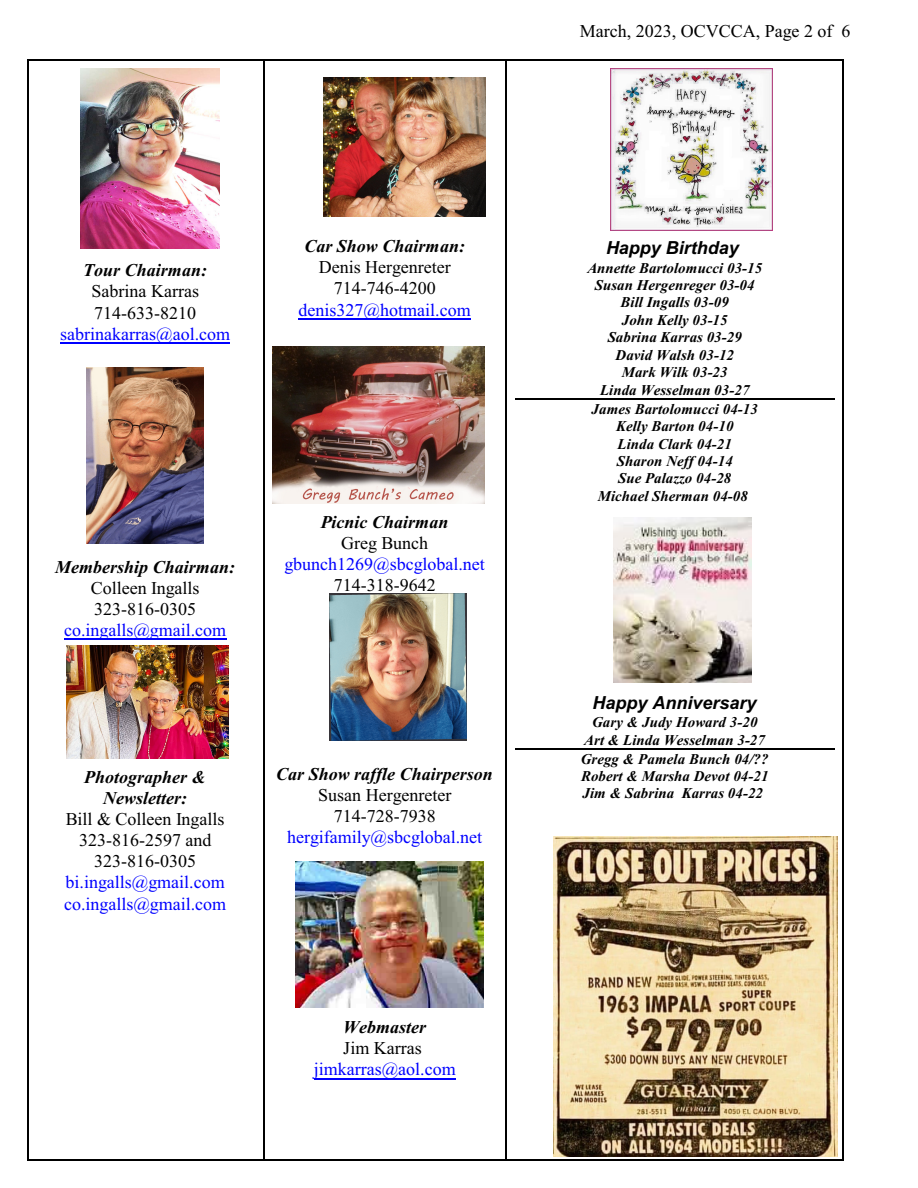
<style>
.page{position:relative;width:918px;height:1188px;background:#fff}
.page>*{position:absolute;margin:0;border:0;box-sizing:border-box;transform-origin:0 0}
.t1{font:18px/21.3px "Times New Roman";color:#000;text-align:center}
.t2{font:18px/21.3px "Times New Roman";color:#00f}
.t3{font:italic 700 18px/20.9px "Times New Roman";color:#000;text-align:center}
.t4{font:italic 700 18px "Arial";color:#000}
.t5{font:italic 700 15px/17.4px "Times New Roman";color:#000;text-align:center}
</style>
<div class="page">
<hr style="left:27px;top:60px;width:1px;height:1101px;background:#000">
<hr style="left:27px;top:60px;width:236px;height:1px;background:#000">
<hr style="left:27px;top:1160px;width:236px;height:1px;background:#000">
<hr style="left:263px;top:60px;width:2px;height:1101px;background:#000">
<hr style="left:505px;top:60px;width:1px;height:1101px;background:#000">
<hr style="left:263px;top:60px;width:243px;height:1px;background:#000">
<hr style="left:263px;top:1160px;width:243px;height:1px;background:#000">
<hr style="left:842px;top:60px;width:1px;height:1101px;background:#000">
<hr style="left:506px;top:60px;width:337px;height:1px;background:#000">
<hr style="left:506px;top:1160px;width:337px;height:1px;background:#000">
<img style="left:80px;top:69px;width:140px;height:179px">
<img style="left:87px;top:368px;width:117px;height:175px">
<img style="left:66px;top:645px;width:162px;height:113px">
<img style="left:323px;top:78px;width:162px;height:139px">
<img style="left:273px;top:346px;width:211px;height:157px">
<img style="left:329px;top:594px;width:137px;height:146px">
<img style="left:296px;top:861px;width:187px;height:147px">
<img style="left:610px;top:68px;width:162px;height:162px">
<img style="left:614px;top:517px;width:138px;height:166px">
<img style="left:554px;top:836px;width:284px;height:321px">
<hr style="left:60px;top:343px;width:170px;height:1px;background:#00f">
<hr style="left:64px;top:639px;width:162px;height:1px;background:#00f">
<hr style="left:299px;top:318px;width:172px;height:2px;background:#00f">
<hr style="left:314px;top:1078px;width:142px;height:1px;background:#00f">
<hr style="left:515px;top:398px;width:319px;height:1px;background:#000">
<hr style="left:515px;top:748px;width:319px;height:1px;background:#000">
<p class="t3" style="left:83px;top:262px;width:126px">Tour Chairman:</p>
<p class="t1" style="left:92px;top:282px;width:109px;text-align:left">Sabrina Karras<br>714-633-8210</p>
<p class="t2" style="left:60px;top:325px;width:172px">sabrinakarras@aol.com</p>
<p class="t3" style="left:304px;top:238px;width:162px">Car Show Chairman:</p>
<p class="t1" style="left:319px;top:258px;width:134px">Denis Hergenreter<br>714-746-4200</p>
<p class="t2" style="left:299px;top:301px;width:174px">denis327@hotmail.com</p>
<p class="t3" style="left:55px;top:558px;width:182px">Membership Chairman:</p>
<p class="t1" style="left:91px;top:579px;width:110px;text-align:left">Colleen Ingalls<br>323-816-0305</p>
<p class="t2" style="left:64px;top:621px;width:164px">co.ingalls@gmail.com</p>
<p class="t3" style="left:321px;top:514px;width:129px">Picnic Chairman</p>
<p class="t1" style="left:341px;top:534px;width:89px">Greg Bunch</p>
<p class="t2" style="left:284px;top:555px;width:202px">gbunch1269@sbcglobal.net</p>
<p class="t1" style="left:334px;top:577px;width:103px">714-318-9642</p>
<p class="t3" style="left:84px;top:768px;width:123px">Photographer &amp;<br>Newsletter:</p>
<p class="t1" style="left:66px;top:810px;width:160px">Bill &amp; Colleen Ingalls<br>323-816-2597 and<br>323-816-0305</p>
<p class="t2" style="left:64px;top:874px;width:164px">bi.ingalls@gmail.com co.ingalls@gmail.com</p>
<p class="t3" style="left:276px;top:765px;width:218px">Car Show raffle Chairperson</p>
<p class="t1" style="left:318px;top:786px;width:135px">Susan Hergenreter<br>714-728-7938</p>
<p class="t2" style="left:287px;top:828px;width:196px">hergifamily@sbcglobal.net</p>
<p class="t3" style="left:343px;top:1019px;width:85px">Webmaster</p>
<p class="t1" style="left:343px;top:1039px;width:80px">Jim Karras</p>
<p class="t2" style="left:314px;top:1060px;width:144px">jimkarras@aol.com</p>
<p class="t1" style="left:580px;top:22px;width:272px">March, 2023, OCVCCA, Page 2 of 6</p>
<p class="t4" style="left:606px;top:241px;width:134px">Happy Birthday</p>
<p class="t5" style="left:587px;top:260px;width:177px">Annette Bartolomucci 03-15<br>Susan Hergenreger 03-04<br>Bill Ingalls 03-09<br>John Kelly 03-15<br>Sabrina Karras 03-29<br>David Walsh 03-12<br>Mark Wilk 03-23<br>Linda Wesselman 03-27</p>
<p class="t5" style="left:592px;top:401px;width:168px">James Bartolomucci 04-13<br>Kelly Barton 04-10<br>Linda Clark 04-21<br>Sharon Neff 04-14<br>Sue Palazzo 04-28<br>Michael Sherman 04-08</p>
<p class="t4" style="left:593px;top:696px;width:165px">Happy Anniversary</p>
<p class="t5" style="left:581px;top:715px;width:189px">Gary &amp; Judy Howard 3-20<br>Art &amp; Linda Wesselman 3-27<br>Gregg &amp; Pamela Bunch 04/??<br>Robert &amp; Marsha Devot 04-21<br>Jim &amp; Sabrina Karras 04-22</p>
</div>
